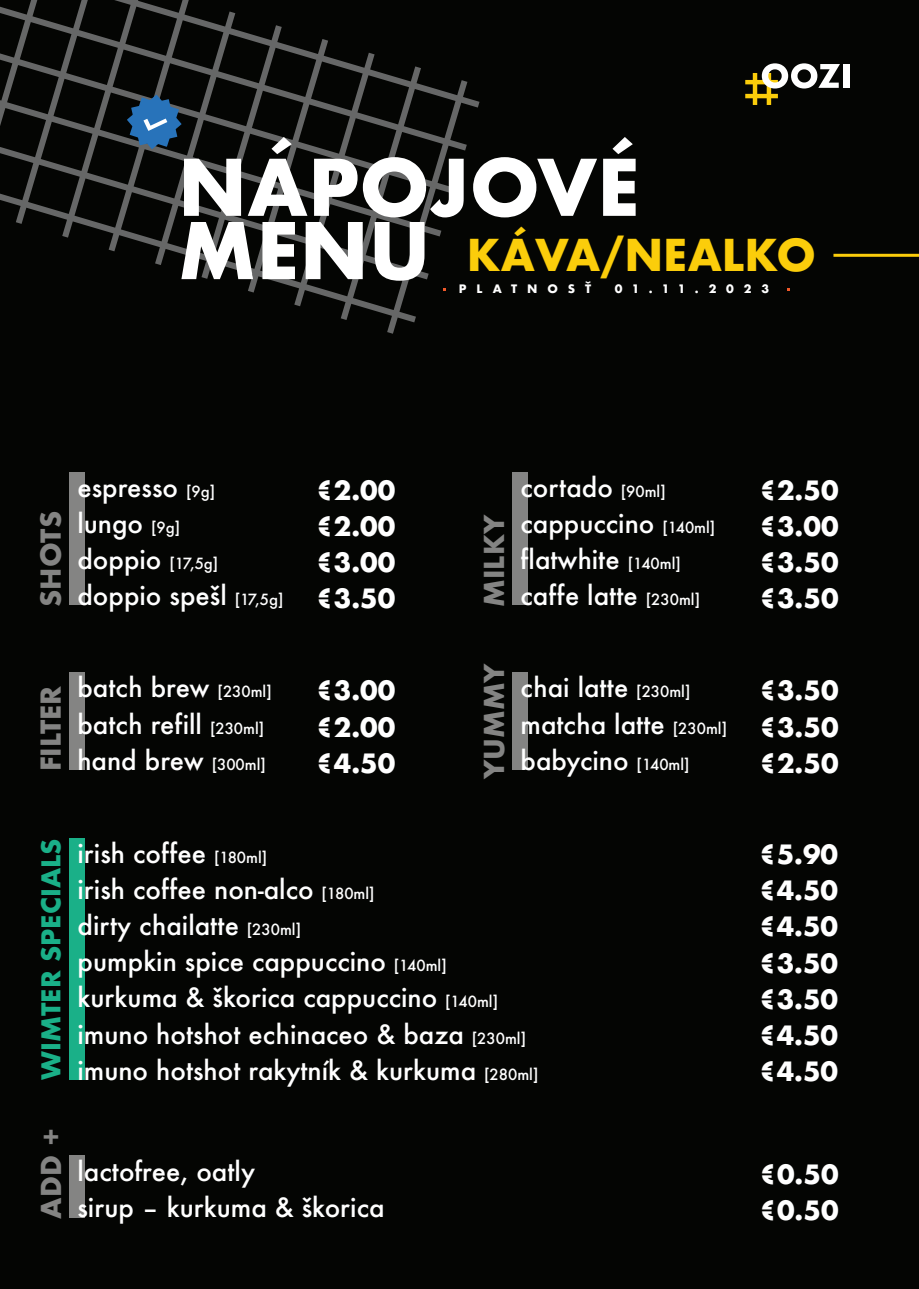
<style>
.page{position:relative;width:919px;height:1289px;background:#fff}
.page>*{position:absolute;margin:0;border:0;box-sizing:border-box;transform-origin:0 0}
.t1{font:700 75.75px "Futura";color:#fff}
.t2{font:700 42.75px "Futura";color:#fbcd0b}
.t3{font:700 26.7px "Futura";color:#848483}
.t4{font:500 25.8px/36.2px "Futura";color:#fff}
.t5{font:700 25.8px/36.2px "Futura";color:#fff;text-align:justify}
.t6{font:700 25.2px "Futura";color:#1ab088}
.t7{font:500 15px "Futura";color:#fff}
.t8{font:700 11.4px "Futura";letter-spacing:.865em;color:#fff}
.s1{font-size:75.75px;color:#fff}
.s2{font-size:15px}
.s3{font-size:25.8px}
</style>
<div class="page">
<div style="left:0;top:0;width:918px;height:1288px;background:#040503"></div>
<svg style="left:0;top:0;width:479px;height:334px"></svg>
<svg style="left:745px;top:63px;width:94px;height:42px"></svg>
<div style="left:842px;top:64px;width:7px;height:24px;background:#fff"></div>
<svg style="left:127px;top:94px;width:54px;height:55px"></svg>
<div style="left:69px;top:472px;width:15px;height:133px;background:#848483"></div>
<div style="left:69px;top:672px;width:15px;height:98px;background:#848483"></div>
<div style="left:69px;top:1154px;width:15px;height:63px;background:#848483"></div>
<div style="left:512px;top:472px;width:15px;height:133px;background:#848483"></div>
<div style="left:512px;top:672px;width:15px;height:98px;background:#848483"></div>
<hr style="left:833px;top:254px;width:85px;height:3px;background:#fbcd0b">
<div style="left:69px;top:838px;width:15px;height:242px;background:#1ab088"></div>
<h1 class="t1" style="left:178px;top:133px;width:464px">NÁPOJOVÉ</h1>
<h2 class="t2" style="left:178px;top:224px;width:639px"><span class="s1">MENU</span> KÁVA/NEALKO</h2>
<p class="t8" style="left:459px;top:281px;width:134px">PLATNOSŤ</p>
<p class="t8" style="left:614px;top:281px;width:156px">01.11.2023</p>
<p class="t3" style="left:32px;top:607px;width:97px;rotate:-90deg">SHOTS</p>
<p class="t4" style="left:77px;top:469px;width:139px">espresso <span class="s2">[9g] </span>lungo <span class="s2">[9g]</span></p>
<p class="t7" style="left:77px;top:553px;width:142px"><span class="s3">doppio</span> [17,5g]</p>
<p class="t4" style="left:77px;top:577px;width:208px">doppio spešl <span class="s2">[17,5g]</span></p>
<p class="t3" style="left:32px;top:771px;width:87px;rotate:-90deg">FILTER</p>
<p class="t4" style="left:77px;top:669px;width:196px">batch brew <span class="s2">[230ml] </span>batch refill <span class="s2">[230ml] </span>hand brew <span class="s2">[300ml]</span></p>
<p class="t5" style="left:316px;top:472px;width:81px">€2.00 €2.00 €3.00</p>
<p class="t5" style="left:316px;top:580px;width:81px">€3.50</p>
<p class="t5" style="left:316px;top:672px;width:81px">€3.00 €2.00</p>
<p class="t5" style="left:316px;top:745px;width:81px">€4.50</p>
<p class="t3" style="left:474px;top:607px;width:94px;rotate:-90deg">MILKY</p>
<p class="t4" style="left:520px;top:469px;width:196px">cortado <span class="s2">[90ml] </span>cappuccino <span class="s2">[140ml] </span>flatwhite <span class="s2">[140ml] </span>caffe latte <span class="s2">[230ml]</span></p>
<p class="t3" style="left:474px;top:779px;width:118px;rotate:-90deg">YUMMY</p>
<p class="t4" style="left:520px;top:669px;width:208px">chai latte <span class="s2">[230ml] </span>matcha latte <span class="s2">[230ml] </span>babycino <span class="s2">[140ml]</span></p>
<p class="t6" style="left:33px;top:1080px;width:243px;rotate:-90deg">WIMTER SPECIALS</p>
<p class="t4" style="left:77px;top:834px;width:462px">irish coffee <span class="s2">[180ml]<br></span>irish coffee non-alco <span class="s2">[180ml]<br></span>dirty chailatte <span class="s2">[230ml]<br></span>pumpkin spice cappuccino <span class="s2">[140ml] </span>kurkuma &amp; škorica cappuccino <span class="s2">[140ml] </span>imuno hotshot echinaceo &amp; baza <span class="s2">[230ml] </span>imuno hotshot rakytník &amp; kurkuma <span class="s2">[280ml]</span></p>
<p class="t3" style="left:32px;top:1218px;width:92px;rotate:-90deg">ADD +</p>
<p class="t4" style="left:77px;top:1153px;width:308px">lactofree, oatly<br>sirup – kurkuma &amp; škorica</p>
<p class="t5" style="left:759px;top:472px;width:81px">€2.50 €3.00 €3.50</p>
<p class="t5" style="left:759px;top:580px;width:81px">€3.50</p>
<p class="t5" style="left:759px;top:672px;width:81px">€3.50 €3.50</p>
<p class="t5" style="left:759px;top:745px;width:81px">€2.50</p>
<p class="t5" style="left:759px;top:836px;width:81px">€5.90 €4.50 €4.50 €3.50 €3.50 €4.50</p>
<p class="t5" style="left:759px;top:1053px;width:81px">€4.50</p>
<p class="t5" style="left:759px;top:1156px;width:81px">€0.50</p>
<p class="t5" style="left:759px;top:1192px;width:81px">€0.50</p>
</div>
